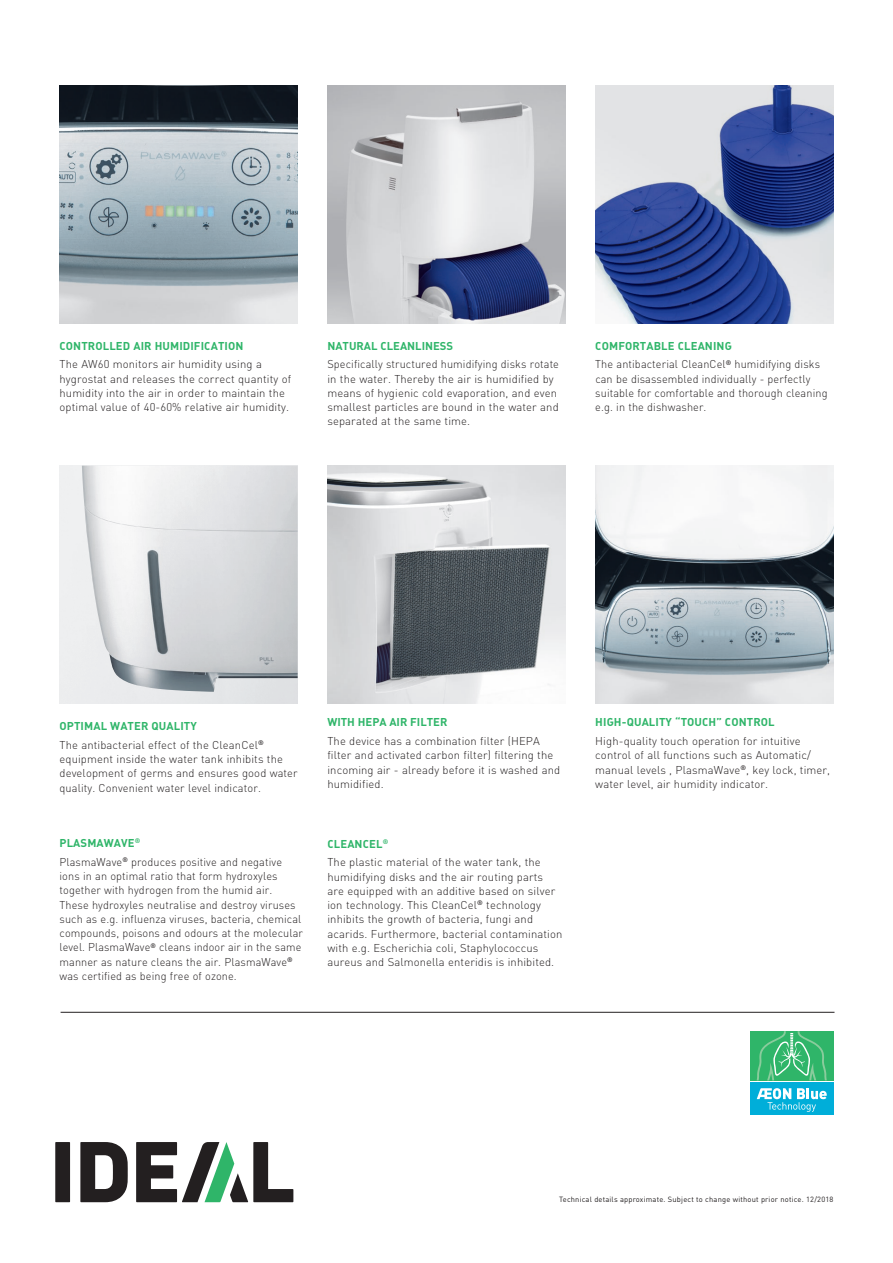
<style>
.page{position:relative;width:893px;height:1263px;background:#fff}
.page>*{position:absolute;margin:0;border:0;box-sizing:border-box;transform-origin:0 0}
.t1{font:300 11.25px/14.2px "DIN";letter-spacing:.01em;color:#231f20}
.t2{font:700 11.25px "DIN";letter-spacing:.01em;color:#2fb569}
.t3{font:7.5px "DIN";letter-spacing:.025em;color:#231f20}
.s1{font-weight:700;color:#2fb569}
</style>
<div class="page">
<div style="left:55px;top:1142px;width:15px;height:60px;background:#231f20"></div>
<svg style="left:80px;top:1142px;width:48px;height:60px"></svg>
<svg style="left:136px;top:1142px;width:157px;height:60px"></svg>
<hr style="left:61px;top:1012px;width:773px;height:1px;background:#231f20">
<div style="left:750px;top:1031px;width:83px;height:49px;background:#2fb569"></div>
<svg style="left:757px;top:1031px;width:70px;height:49px"></svg>
<div style="left:750px;top:1082px;width:83px;height:33px;background:#00aed9"></div>
<svg style="left:757px;top:1088px;width:70px;height:24px"></svg>
<img style="left:60px;top:85px;width:238px;height:238px">
<img style="left:327px;top:85px;width:239px;height:238px">
<img style="left:595px;top:85px;width:238px;height:238px">
<img style="left:327px;top:466px;width:239px;height:238px">
<img style="left:595px;top:466px;width:238px;height:238px">
<div style="left:60px;top:466px;width:238px;height:238px;background:#f2f3f4"></div>
<img style="left:82px;top:466px;width:216px;height:226px">
<p class="t2" style="left:60px;top:338px;width:185px">CONTROLLED AIR HUMIDIFICATION</p>
<p class="t1" style="left:60px;top:357px;width:233px">The AW60 monitors air humidity using a hygrostat and releases the correct quantity of humidity into the air in order to maintain the optimal value of 40-60% relative air humidity.</p>
<p class="t2" style="left:327px;top:338px;width:127px">NATURAL CLEANLINESS</p>
<p class="t1" style="left:327px;top:357px;width:233px">Specifically structured humidifying disks rotate in the water. Thereby the air is humidified by means of hygienic cold evaporation, and even smallest particles are bound in the water and separated at the same time.</p>
<p class="t1" style="left:595px;top:336px;width:226px;line-height:18.8px"><span class="s1">COMFORTABLE CLEANING<br></span>The antibacterial CleanCel<sup>®</sup> humidifying disks</p>
<p class="t1" style="left:595px;top:371px;width:234px">can be disassembled individually - perfectly suitable for comfortable and thorough cleaning e.g. in the dishwasher.</p>
<p class="t1" style="left:60px;top:717px;width:206px;line-height:18.8px"><span class="s1">OPTIMAL WATER QUALITY<br></span>The antibacterial effect of the CleanCel<sup>®</sup></p>
<p class="t1" style="left:60px;top:752px;width:240px">equipment inside the water tank inhibits the development of germs and ensures good water quality. Convenient water level indicator.</p>
<p class="t1" style="left:60px;top:833px;width:224px;line-height:18.8px"><span class="s1">PLASMAWAVE</span><sup>®<br></sup>PlasmaWave<sup>®</sup> produces positive and negative</p>
<p class="t1" style="left:60px;top:869px;width:245px">ions in an optimal ratio that form hydroxyles together with hydrogen from the humid air.<br>These hydroxyles neutralise and destroy viruses such as e.g. influenza viruses, bacteria, chemical compounds, poisons and odours at the molecular level. PlasmaWave<sup>®</sup> cleans indoor air in the same manner as nature cleans the air. PlasmaWave<sup>® </sup>was certified as being free of ozone.</p>
<p class="t2" style="left:327px;top:715px;width:121px">WITH HEPA AIR FILTER</p>
<p class="t1" style="left:327px;top:734px;width:234px">The device has a combination filter (HEPA filter and activated carbon filter) filtering the incoming air - already before it is washed and humidified.</p>
<p class="t1" style="left:327px;top:834px;width:215px;line-height:18.8px"><span class="s1">CLEANCEL</span><sup>®<br></sup>The plastic material of the water tank, the</p>
<p class="t1" style="left:327px;top:869px;width:236px">humidifying disks and the air routing parts are equipped with an additive based on silver ion technology. This CleanCel<sup>®</sup> technology inhibits the growth of bacteria, fungi and acarids. Furthermore, bacterial contamination with e.g. Escherichia coli, Staphylococcus aureus and Salmonella enteridis is inhibited.</p>
<p class="t2" style="left:595px;top:715px;width:181px">HIGH-QUALITY “TOUCH” CONTROL</p>
<p class="t1" style="left:595px;top:734px;width:236px">High-quality touch operation for intuitive control of all functions such as Automatic/ manual levels , PlasmaWave<sup>®</sup>, key lock, timer, water level, air humidity indicator.</p>
<p class="t3" style="left:559px;top:1195px;width:276px">Technical details approximate. Subject to change without prior notice. 12/2018</p>
</div>
